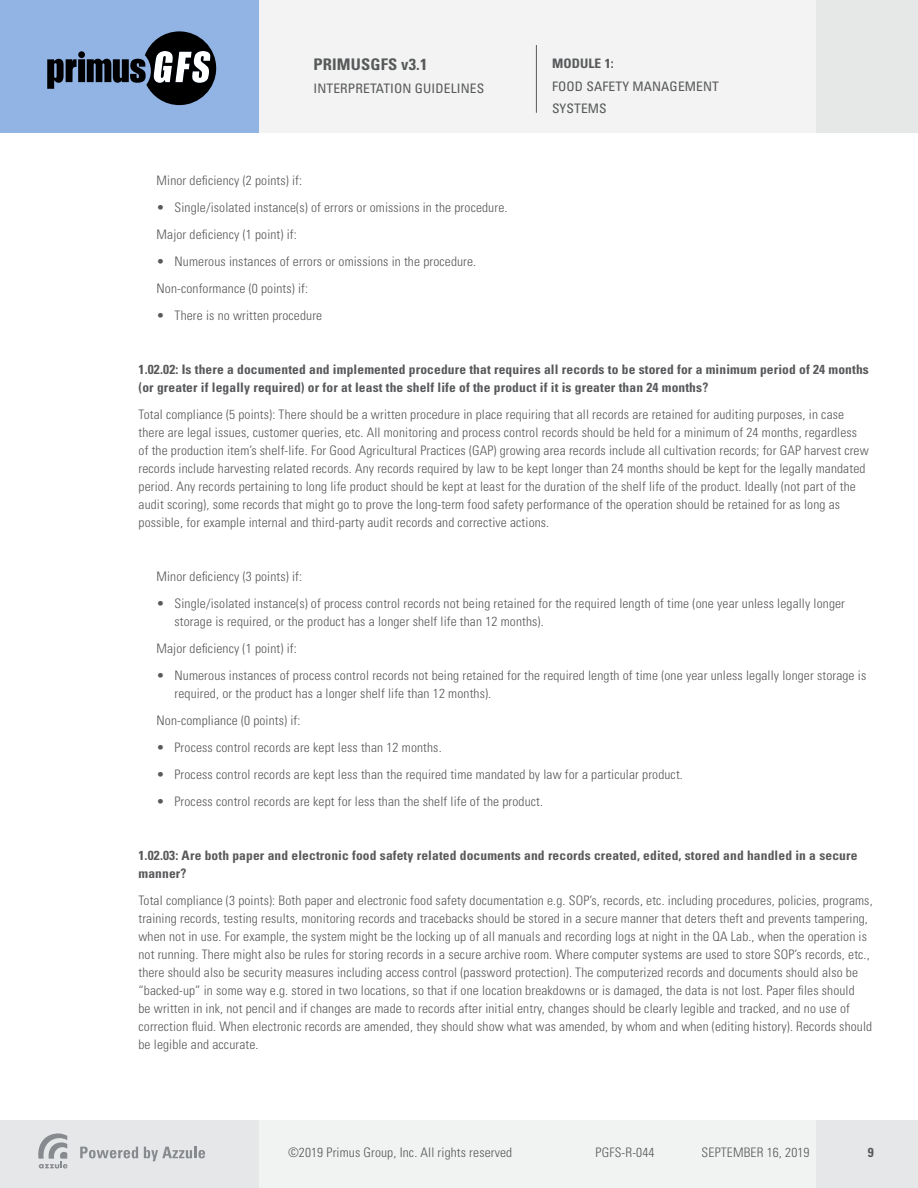
<style>
.page{position:relative;width:918px;height:1188px;background:#fff}
.page>*{position:absolute;margin:0;border:0;box-sizing:border-box;transform-origin:0 0}
.t1{font:700 condensed 16.05px "Univers LT Std";letter-spacing:.01em;color:#58595b}
.t2{font:300 condensed 13.05px/18px "Univers LT Std";letter-spacing:.01em;color:#58595b}
.t3{font:700 condensed 13.05px/18px "Univers LT Std";letter-spacing:.01em;color:#58595b}
.t4{font:condensed 13.05px/22.5px "Univers LT Std";letter-spacing:.01em;color:#58595b}
</style>
<div class="page">
<div style="left:0;top:0;width:918px;height:132px;background:#f2f3f2"></div>
<div style="left:816px;top:0;width:102px;height:132px;background:#e6e7e7"></div>
<div style="left:0;top:0;width:259px;height:133px;background:#91b4e4"></div>
<svg style="left:47px;top:59px;width:30px;height:30px"></svg>
<div style="left:78px;top:59px;width:7px;height:23px;background:#000"></div>
<div style="left:78px;top:51px;width:7px;height:7px;background:#000;border-radius:50%"></div>
<svg style="left:87px;top:31px;width:129px;height:74px"></svg>
<div style="left:0;top:1120px;width:918px;height:68px;background:#f1f2f2"></div>
<div style="left:816px;top:1120px;width:102px;height:68px;background:#e6e7e8"></div>
<div style="left:0;top:1120px;width:259px;height:68px;background:#e6e7e8"></div>
<svg style="left:80px;top:1147px;width:58px;height:11px"></svg>
<svg style="left:144px;top:1147px;width:61px;height:14px"></svg>
<svg style="left:38px;top:1133px;width:30px;height:35px"></svg>
<hr style="left:536px;top:45px;width:1px;height:68px;background:#58595b">
<p class="t1" style="left:314px;top:55px;width:115px">PRIMUSGFS v3.1</p>
<p class="t4" style="left:314px;top:77px;width:172px">INTERPRETATION GUIDELINES</p>
<p class="t2" style="left:157px;top:172px;width:147px">Minor deficiency (2 points) if:</p>
<p class="t2" style="left:157px;top:194px;width:352px;line-height:27px">• Single/isolated instance(s) of errors or omissions in the procedure.<br>Major deficiency (1 point) if:</p>
<p class="t2" style="left:157px;top:248px;width:321px;line-height:27px">• Numerous instances of errors or omissions in the procedure.<br>Non-conformance (0 points) if:</p>
<p class="t2" style="left:157px;top:307px;width:167px">• There is no written procedure</p>
<p class="t3" style="left:552px;top:55px;width:63px">MODULE 1:</p>
<p class="t4" style="left:552px;top:75px;width:169px">FOOD SAFETY MANAGEMENT<br>SYSTEMS</p>
<p class="t3" style="left:139px;top:361px;width:732px">1.02.02: Is there a documented and implemented procedure that requires all records to be stored for a minimum period of 24 months (or greater if legally required) or for at least the shelf life of the product if it is greater than 24 months?</p>
<p class="t2" style="left:139px;top:406px;width:732px">Total compliance (5 points): There should be a written procedure in place requiring that all records are retained for auditing purposes, in case there are legal issues, customer queries, etc. All monitoring and process control records should be held for a minimum of 24 months, regardless of the production item’s shelf-life. For Good Agricultural Practices (GAP) growing area records include all cultivation records; for GAP harvest crew records include harvesting related records. Any records required by law to be kept longer than 24 months should be kept for the legally mandated period. Any records pertaining to long life product should be kept at least for the duration of the shelf life of the product. Ideally (not part of the audit scoring), some records that might go to prove the long-term food safety performance of the operation should be retained for as long as possible, for example internal and third-party audit records and corrective actions.</p>
<p class="t2" style="left:157px;top:568px;width:147px">Minor deficiency (3 points) if:</p>
<p class="t2" style="left:175px;top:595px;width:672px;text-indent:-18px">• Single/isolated instance(s) of process control records not being retained for the required length of time (one year unless legally longer storage is required, or the product has a longer shelf life than 12 months).</p>
<p class="t2" style="left:157px;top:640px;width:142px">Major deficiency (1 point) if:</p>
<p class="t2" style="left:175px;top:667px;width:693px;text-indent:-18px">• Numerous instances of process control records not being retained for the required length of time (one year unless legally longer storage is required, or the product has a longer shelf life than 12 months).</p>
<p class="t2" style="left:157px;top:712px;width:145px">Non-compliance (0 points) if:</p>
<p class="t2" style="left:157px;top:739px;width:287px">• Process control records are kept less than 12 months.</p>
<p class="t2" style="left:157px;top:766px;width:528px">• Process control records are kept less than the required time mandated by law for a particular product.</p>
<p class="t2" style="left:157px;top:793px;width:388px">• Process control records are kept for less than the shelf life of the product.</p>
<p class="t3" style="left:138px;top:847px;width:721px">1.02.03: Are both paper and electronic food safety related documents and records created, edited, stored and handled in a secure manner?</p>
<p class="t2" style="left:138px;top:892px;width:736px">Total compliance (3 points): Both paper and electronic food safety documentation e.g. SOP’s, records, etc. including procedures, policies, programs, training records, testing results, monitoring records and tracebacks should be stored in a secure manner that deters theft and prevents tampering, when not in use. For example, the system might be the locking up of all manuals and recording logs at night in the QA Lab., when the operation is not running. There might also be rules for storing records in a secure archive room. Where computer systems are used to store SOP’s records, etc., there should also be security measures including access control (password protection). The computerized records and documents should also be “backed-up” in some way e.g. stored in two locations, so that if one location breakdowns or is damaged, the data is not lost. Paper files should<br>be written in ink, not pencil and if changes are made to records after initial entry, changes should be clearly legible and tracked, and no use of correction fluid. When electronic records are amended, they should show what was amended, by whom and when (editing history). Records should be legible and accurate.</p>
<p class="t2" style="left:288px;top:1144px;width:226px">©2019 Primus Group, Inc. All rights reserved</p>
<p class="t2" style="left:596px;top:1144px;width:60px">PGFS-R-044</p>
<p class="t2" style="left:702px;top:1144px;width:109px">SEPTEMBER 16, 2019</p>
<p class="t3" style="left:868px;top:1144px;width:7px">9</p>
</div>
